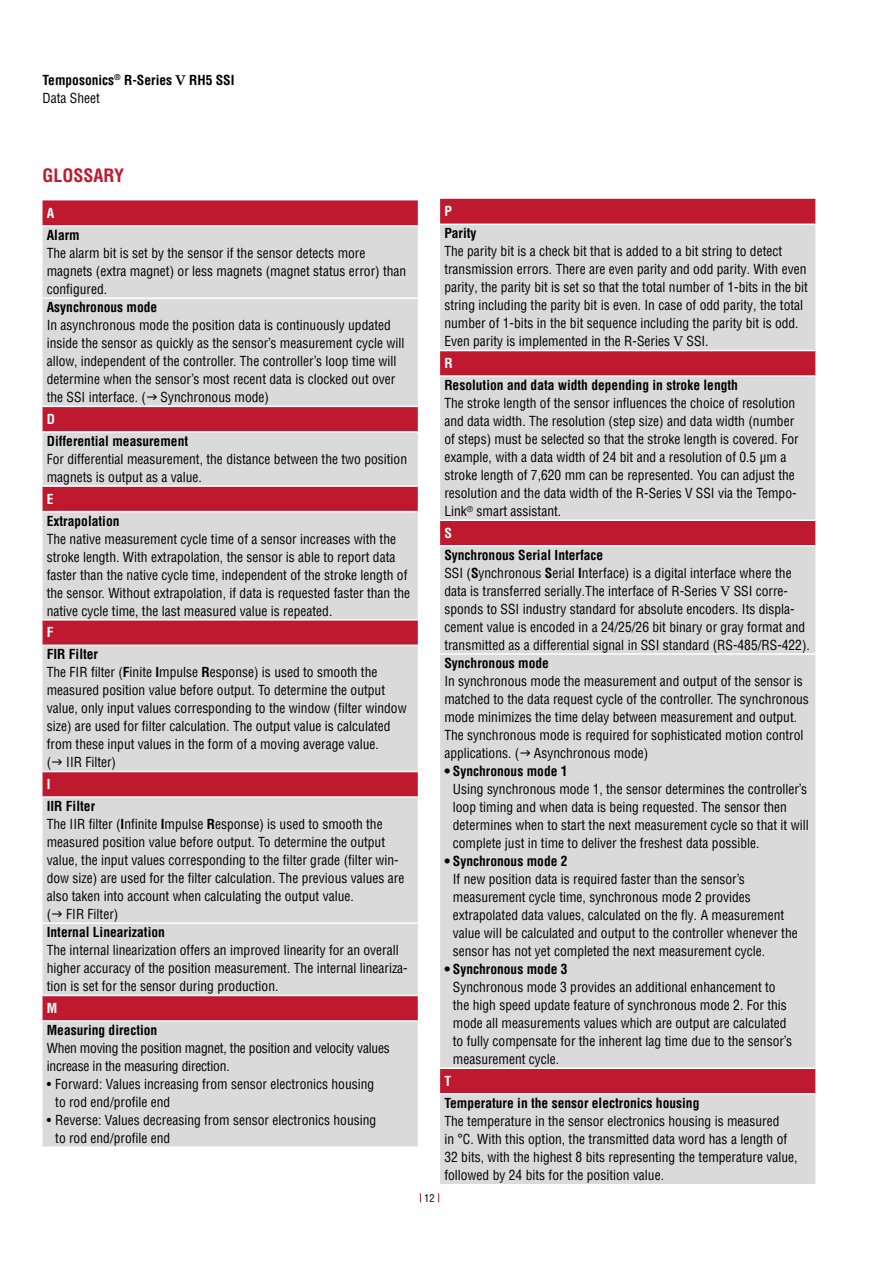
<style>
.page{position:relative;width:893px;height:1263px;background:#fff}
.page>*{position:absolute;margin:0;border:0;box-sizing:border-box;transform-origin:0 0}
.Headlines{font:700 condensed 18px "Helvetica LT Pro";color:#bf1930}
.t1{font:condensed 13.5px/18px "Helvetica LT Pro";color:#000}
.t2{font:700 condensed 13.5px/21.9px "Helvetica LT Pro";color:#000}
.t3{font:condensed 10.5px "Helvetica LT Pro";color:#000}
.s1{font-family:"Century Schoolbook";font-stretch:normal}
.s2{font-weight:400}
.s3{color:#fff}
.s4{font-weight:700}
</style>
<div class="page">
<div style="left:43px;top:200px;width:375px;height:25px;background:#bf1930"></div>
<div style="left:43px;top:227px;width:375px;height:919px;background:#dadada"></div>
<svg style="left:43px;top:487px;width:375px;height:533px;background:#d5b7bb"></svg>
<hr style="left:43px;top:297px;width:375px;height:2px;background:#fff">
<hr style="left:43px;top:485px;width:375px;height:2px;background:#fff">
<hr style="left:43px;top:511px;width:375px;height:1px;background:#fff">
<hr style="left:43px;top:619px;width:375px;height:1px;background:#fff">
<hr style="left:43px;top:644px;width:375px;height:2px;background:#fff">
<hr style="left:43px;top:771px;width:375px;height:1px;background:#fff">
<hr style="left:43px;top:796px;width:375px;height:2px;background:#fff">
<hr style="left:43px;top:922px;width:375px;height:2px;background:#fff">
<hr style="left:43px;top:995px;width:375px;height:1px;background:#fff">
<hr style="left:43px;top:1020px;width:375px;height:2px;background:#fff">
<hr style="left:43px;top:406px;width:375px;height:1px;background:#fff">
<hr style="left:43px;top:431px;width:375px;height:2px;background:#fff">
<div style="left:440px;top:199px;width:375px;height:25px;background:#bf1930"></div>
<svg style="left:440px;top:225px;width:375px;height:959px;background:#d8cbcd"></svg>
<hr style="left:440px;top:350px;width:375px;height:1px;background:#fff">
<hr style="left:440px;top:375px;width:375px;height:2px;background:#fff">
<hr style="left:440px;top:519px;width:375px;height:2px;background:#fff">
<hr style="left:440px;top:545px;width:375px;height:1px;background:#fff">
<hr style="left:440px;top:653px;width:375px;height:2px;background:#fff">
<hr style="left:440px;top:1067px;width:375px;height:2px;background:#fff">
<hr style="left:440px;top:1093px;width:375px;height:1px;background:#fff">
<svg style="left:147px;top:394px;width:10px;height:6px"></svg>
<svg style="left:52px;top:759px;width:10px;height:6px"></svg>
<svg style="left:52px;top:911px;width:10px;height:6px"></svg>
<svg style="left:520px;top:750px;width:10px;height:6px"></svg>
<p class="t2" style="left:43px;top:71px;width:194px;line-height:18px">Temposonics<sup>®</sup> R-Series <span class="s1">V</span> RH5 SSI<br><span class="s2">Data Sheet</span></p>
<p class="Headlines" style="left:43px;top:164px;width:83px">GLOSSARY</p>
<p class="t2" style="left:47px;top:202px;width:35px"><span class="s3">A<br></span>Alarm</p>
<p class="t1" style="left:47px;top:244px;width:361px">The alarm bit is set by the sensor if the sensor detects more magnets (extra magnet) or less magnets (magnet status error) than configured.<br><span class="s4">Asynchronous mode<br></span>In asynchronous mode the position data is continuously updated inside the sensor as quickly as the sensor’s measurement cycle will allow, independent of the controller. The controller’s loop time will determine when the sensor’s most recent data is clocked out over the SSI interface. ( Synchronous mode)</p>
<p class="t2" style="left:47px;top:408px;width:143px"><span class="s3">D<br></span>Differential measurement</p>
<p class="t1" style="left:47px;top:450px;width:362px">For differential measurement, the distance between the two position magnets is output as a value.</p>
<p class="t2" style="left:47px;top:487px;width:74px"><span class="s3">E<br></span>Extrapolation</p>
<p class="t1" style="left:47px;top:529px;width:365px">The native measurement cycle time of a sensor increases with the stroke length. With extrapolation, the sensor is able to report data faster than the native cycle time, independent of the stroke length of the sensor. Without extrapolation, if data is requested faster than the native cycle time, the last measured value is repeated.</p>
<p class="t2" style="left:47px;top:621px;width:53px"><span class="s3">F<br></span>FIR Filter</p>
<p class="t1" style="left:47px;top:663px;width:361px">The FIR filter (<span class="s4">F</span>inite <span class="s4">I</span>mpulse <span class="s4">R</span>esponse) is used to smooth the measured position value before output. To determine the output value, only input values corresponding to the window (filter window size) are used for filter calculation. The output value is calculated from these input values in the form of a moving average value.<br>( IIR Filter)</p>
<p class="t2" style="left:47px;top:773px;width:50px"><span class="s3">I<br></span>IIR Filter</p>
<p class="t1" style="left:47px;top:815px;width:362px">The IIR filter (<span class="s4">I</span>nfinite <span class="s4">I</span>mpulse <span class="s4">R</span>esponse) is used to smooth the measured position value before output. To determine the output value, the input values corresponding to the filter grade (filter win&shy;dow size) are used for the filter calculation. The previous values are also taken into account when calculating the output value.<br>( FIR Filter)<br><span class="s4">Internal Linearization<br></span>The internal linearization offers an improved linearity for an overall higher accuracy of the position measurement. The internal lineariza&shy;tion is set for the sensor during production.</p>
<p class="t2" style="left:47px;top:997px;width:112px"><span class="s3">M<br></span>Measuring direction</p>
<p class="t1" style="left:47px;top:1039px;width:345px">When moving the position magnet, the position and velocity values increase in the measuring direction.</p>
<p class="t1" style="left:55px;top:1075px;width:320px;text-indent:-9px">• Forward: Values increasing from sensor electronics housing to rod end/profile end</p>
<p class="t1" style="left:55px;top:1111px;width:322px;text-indent:-9px">• Reverse: Values decreasing from sensor electronics housing to rod end/profile end</p>
<p class="t3" style="left:424px;top:1191px;width:12px">12</p>
<p class="t2" style="left:444px;top:200px;width:34px"><span class="s3">P<br></span>Parity</p>
<p class="t1" style="left:444px;top:242px;width:365px">The parity bit is a check bit that is added to a bit string to detect transmission errors. There are even parity and odd parity. With even parity, the parity bit is set so that the total number of 1-bits in the bit string including the parity bit is even. In case of odd parity, the total number of 1-bits in the bit sequence including the parity bit is odd.<br>Even parity is implemented in the R-Series <span class="s1">V</span> SSI.</p>
<p class="t2" style="left:444px;top:352px;width:295px"><span class="s3">R<br></span>Resolution and data width depending in stroke length</p>
<p class="t1" style="left:444px;top:394px;width:356px">The stroke length of the sensor influences the choice of resolution and data width. The resolution (step size) and data width (number of steps) must be selected so that the stroke length is covered. For example, with a data width of 24 bit and a resolution of 0.5 µm a stroke length of 7,620 mm can be represented. You can adjust the resolution and the data width of the R-Series V SSI via the Tempo-Link<sup>®</sup> smart assistant.</p>
<p class="t2" style="left:444px;top:522px;width:160px"><span class="s3">S<br></span>Synchronous Serial Interface</p>
<p class="t1" style="left:444px;top:564px;width:367px">SSI (<span class="s4">S</span>ynchronous <span class="s4">S</span>erial <span class="s4">I</span>nterface) is a digital interface where the data is transferred serially.The interface of R-Series <span class="s1">V</span> SSI corre&shy;sponds to SSI industry standard for absolute encoders. Its displa&shy;cement value is encoded in a 24/25/26 bit binary or gray format and transmitted as a differential signal in SSI standard (RS-485/RS-422).<br><span class="s4">Synchronous mode<br></span>In synchronous mode the measurement and output of the sensor is matched to the data request cycle of the controller. The synchronous mode minimizes the time delay between measurement and output.<br>The synchronous mode is required for sophisticated motion control applications. ( Asynchronous mode)</p>
<p class="t1" style="left:453px;top:762px;width:357px;text-indent:-9px"><span class="s4">• Synchronous mode 1<br></span>Using synchronous mode 1, the sensor determines the controller’s loop timing and when data is being requested. The sensor then determines when to start the next measurement cycle so that it will complete just in time to deliver the freshest data possible.</p>
<p class="t1" style="left:453px;top:852px;width:346px;text-indent:-9px"><span class="s4">• Synchronous mode 2<br></span>If new position data is required faster than the sensor’s measurement cycle time, synchronous mode 2 provides extrapolated data values, calculated on the fly. A measurement value will be calculated and output to the controller whenever the sensor has not yet completed the next measurement cycle.</p>
<p class="t1" style="left:453px;top:960px;width:341px;text-indent:-9px"><span class="s4">• Synchronous mode 3<br></span>Synchronous mode 3 provides an additional enhancement to the high speed update feature of synchronous mode 2. For this mode all measurements values which are output are calculated to fully compensate for the inherent lag time due to the sensor’s measurement cycle.</p>
<p class="t2" style="left:444px;top:1069px;width:257px"><span class="s3">T<br></span>Temperature in the sensor electronics housing</p>
<p class="t1" style="left:444px;top:1111px;width:355px">The temperature in the sensor electronics housing is measured<br>in °C. With this option, the transmitted data word has a length of 32 bits, with the highest 8 bits representing the temperature value, followed by 24 bits for the position value.</p>
</div>
